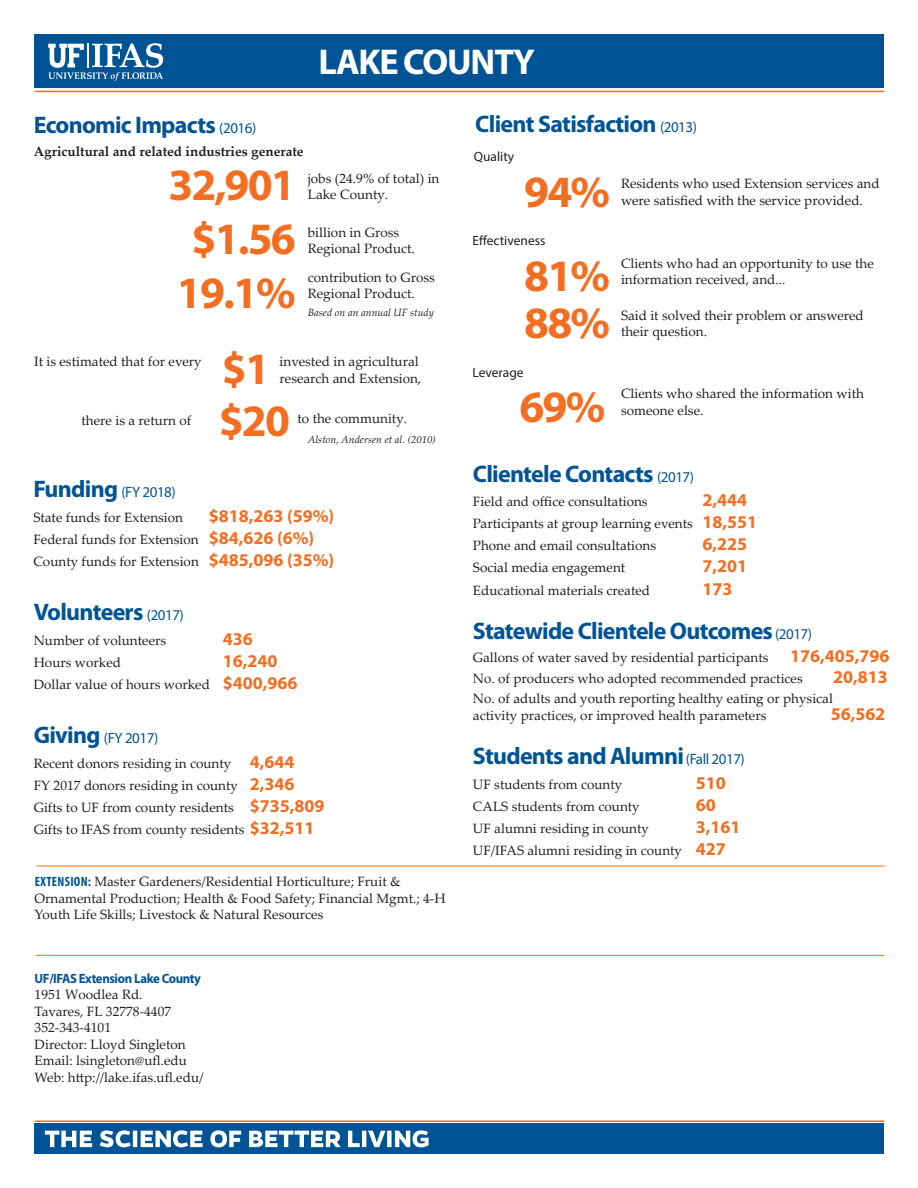
<style>
.page{position:relative;width:918px;height:1188px;background:#fff}
.page>*{position:absolute;margin:0;border:0;box-sizing:border-box;transform-origin:0 0}
.t1{font:700 45px "Myriad Pro";letter-spacing:-.04em;color:#f36e21}
.t2{font:700 36px "Myriad Pro";letter-spacing:-.03em;color:#fff}
.t3{font:700 24px "Myriad Pro";letter-spacing:-.03em;color:#005495}
.t4{font:700 18px "Myriad Pro";color:#f36e21}
.t5{font:15px "Myriad Pro";letter-spacing:-.03em;color:#005495}
.t6{font:13.5px/16.5px "Palatino Linotype";color:#231f20}
.t7{font:700 13.5px "Palatino Linotype";color:#231f20}
.t8{font:13.5px "Myriad Pro";color:#231f20}
.t9{font:700 13.5px "Myriad Pro";letter-spacing:-.03em;color:#005495;scale:.95 1}
.t10{font:italic 10.5px "Palatino Linotype";color:#231f20}
.s1{font-weight:400;font-size:15px}
.s2{font-weight:700;font-size:24px}
.s3{font-family:"Myriad Pro";font-weight:700;font-size:18px;color:#f36e21}
.s4{font-family:"Myriad Pro";font-weight:700;font-stretch:condensed;color:#005495}
</style>
<div class="page">
<div style="left:35px;top:34px;width:849px;height:54px;background:#005495"></div>
<svg style="left:48px;top:43px;width:115px;height:38px"></svg>
<hr style="left:35px;top:91px;width:849px;height:1px;background:#f36e21">
<div style="left:35px;top:1124px;width:849px;height:30px;background:#005495"></div>
<hr style="left:35px;top:1120px;width:849px;height:2px;background:#f36e21">
<hr style="left:36px;top:955px;width:848px;height:1px;background:#f36e21">
<hr style="left:36px;top:866px;width:849px;height:1px;background:#f36e21">
<svg style="left:45px;top:1130px;width:384px;height:17px"></svg>
<h2 class="t2" style="left:318px;top:39px;width:218px">LAKE COUNTY</h2>
<h3 class="t3" style="left:34px;top:109px;width:224px">Economic Impacts <span class="s1">(2016)</span></h3>
<p class="t7" style="left:34px;top:142px;width:271px">Agricultural and related industries generate</p>
<h1 class="t1" style="left:168px;top:155px;width:129px">32,901</h1>
<p class="t6" style="left:308px;top:169px;width:133px">jobs (24.9% of total) in<br>Lake County.</p>
<h1 class="t1" style="left:192px;top:209px;width:106px">$1.56</h1>
<p class="t6" style="left:308px;top:223px;width:109px">billion in Gross<br>Regional Product.</p>
<h1 class="t1" style="left:177px;top:263px;width:121px">19.1%</h1>
<p class="t6" style="left:308px;top:268px;width:129px">contribution to Gross<br>Regional Product.</p>
<p class="t10" style="left:308px;top:305px;width:128px">Based on an annual UF study</p>
<p class="t6" style="left:34px;top:353px;width:169px">It is estimated that for every</p>
<h1 class="t1" style="left:222px;top:339px;width:50px">$1</h1>
<p class="t6" style="left:280px;top:353px;width:143px">invested in agricultural research and Extension,</p>
<p class="t6" style="left:82px;top:412px;width:111px">there is a return of</p>
<h1 class="t1" style="left:219px;top:392px;width:73px">$20</h1>
<p class="t6" style="left:298px;top:410px;width:111px">to the community.</p>
<p class="t10" style="left:308px;top:432px;width:129px">Alston, Andersen et al. (2010)</p>
<p class="t5" style="left:33px;top:483px;width:144px"><span class="s2">Funding</span> (FY 2018)</p>
<p class="t6" style="left:33px;top:509px;width:151px">State funds for Extension</p>
<h3 class="t4" style="left:209px;top:504px;width:127px">$818,263 (59%)</h3>
<p class="t6" style="left:33px;top:528px;width:302px;line-height:22px">Federal funds for Extension <span class="s3">$84,626 (6%)<br></span>County funds for Extension <span class="s3">$485,096 (35%)</span></p>
<h3 class="t3" style="left:34px;top:597px;width:152px">Volunteers <span class="s1">(2017)</span></h3>
<p class="t6" style="left:34px;top:632px;width:134px">Number of volunteers</p>
<h3 class="t4" style="left:223px;top:627px;width:31px">436</h3>
<p class="t6" style="left:34px;top:654px;width:89px">Hours worked</p>
<h3 class="t4" style="left:223px;top:649px;width:56px">16,240</h3>
<p class="t6" style="left:34px;top:676px;width:265px">Dollar value of hours worked <span class="s3">$400,966</span></p>
<p class="t5" style="left:34px;top:729px;width:126px"><span class="s2">Giving</span> (FY 2017)</p>
<p class="t6" style="left:34px;top:752px;width:292px;line-height:22px">Recent donors residing in county <span class="s3">4,644<br></span>FY 2017 donors residing in county <span class="s3">2,346<br></span>Gifts to UF from county residents <span class="s3">$735,809<br></span>Gifts to IFAS from county residents <span class="s3">$32,511</span></p>
<p class="t6" style="left:35px;top:873px;width:413px"><span class="s4">EXTENSION:</span> Master Gardeners/Residential Horticulture; Fruit &amp;<br>Ornamental Production; Health &amp; Food Safety; Financial Mgmt.; 4-H<br>Youth Life Skills; Livestock &amp; Natural Resources</p>
<p class="t9" style="left:35px;top:970px;width:177px">UF/IFAS Extension Lake County</p>
<p class="t6" style="left:35px;top:986px;width:170px">1951 Woodlea Rd.<br>Tavares, FL 32778-4407<br>352-343-4101<br>Director: Lloyd Singleton<br>Email: lsingleton@ufl.edu<br>Web: http://lake.ifas.ufl.edu/</p>
<h3 class="t3" style="left:475px;top:109px;width:223px">Client Satisfaction <span class="s1">(2013)</span></h3>
<p class="t8" style="left:474px;top:148px;width:42px">Quality</p>
<h1 class="t1" style="left:524px;top:162px;width:87px">94%</h1>
<p class="t6" style="left:621px;top:175px;width:260px">Residents who used Extension services and were satisfied with the service provided.</p>
<p class="t8" style="left:472px;top:233px;width:75px">Effectiveness</p>
<h1 class="t1" style="left:524px;top:246px;width:87px">81%</h1>
<p class="t6" style="left:621px;top:255px;width:254px">Clients who had an opportunity to use the information received, and...</p>
<h1 class="t1" style="left:524px;top:294px;width:87px">88%</h1>
<p class="t6" style="left:621px;top:306px;width:244px">Said it solved their problem or answered their question.</p>
<p class="t8" style="left:472px;top:364px;width:53px">Leverage</p>
<h1 class="t1" style="left:519px;top:378px;width:87px">69%</h1>
<p class="t6" style="left:621px;top:385px;width:244px">Clients who shared the information with someone else.</p>
<h3 class="t3" style="left:473px;top:458px;width:223px">Clientele Contacts <span class="s1">(2017)</span></h3>
<p class="t6" style="left:473px;top:493px;width:176px">Field and office consultations</p>
<h3 class="t4" style="left:702px;top:489px;width:46px">2,444</h3>
<p class="t6" style="left:473px;top:512px;width:286px;line-height:22px">Participants at group learning events <span class="s3">18,551<br></span>Phone and email consultations</p>
<h3 class="t4" style="left:702px;top:533px;width:46px">6,225</h3>
<p class="t6" style="left:473px;top:559px;width:154px">Social media engagement</p>
<h3 class="t4" style="left:702px;top:555px;width:46px">7,201</h3>
<p class="t6" style="left:473px;top:581px;width:179px">Educational materials created</p>
<h3 class="t4" style="left:702px;top:577px;width:31px">173</h3>
<h3 class="t3" style="left:473px;top:615px;width:341px">Statewide Clientele Outcomes <span class="s1">(2017)</span></h3>
<p class="t6" style="left:473px;top:647px;width:418px;line-height:20.5px">Gallons of water saved by residential participants <span class="s3">176,405,796<br></span>No. of producers who adopted recommended practices</p>
<h3 class="t4" style="left:833px;top:665px;width:56px">20,813</h3>
<p class="t6" style="left:473px;top:690px;width:362px">No. of adults and youth reporting healthy eating or physical activity practices, or improved health parameters</p>
<h3 class="t4" style="left:831px;top:702px;width:56px">56,562</h3>
<h3 class="t3" style="left:473px;top:741px;width:273px">Students and Alumni <span class="s1">(Fall 2017)</span></h3>
<p class="t6" style="left:473px;top:776px;width:151px">UF students from county</p>
<h3 class="t4" style="left:696px;top:771px;width:31px">510</h3>
<p class="t6" style="left:473px;top:798px;width:168px">CALS students from county</p>
<h3 class="t4" style="left:696px;top:793px;width:21px">60</h3>
<p class="t6" style="left:473px;top:820px;width:178px">UF alumni residing in county</p>
<h3 class="t4" style="left:696px;top:816px;width:46px">3,161</h3>
<p class="t6" style="left:473px;top:842px;width:254px">UF/IFAS alumni residing in county <span class="s3">427</span></p>
</div>
